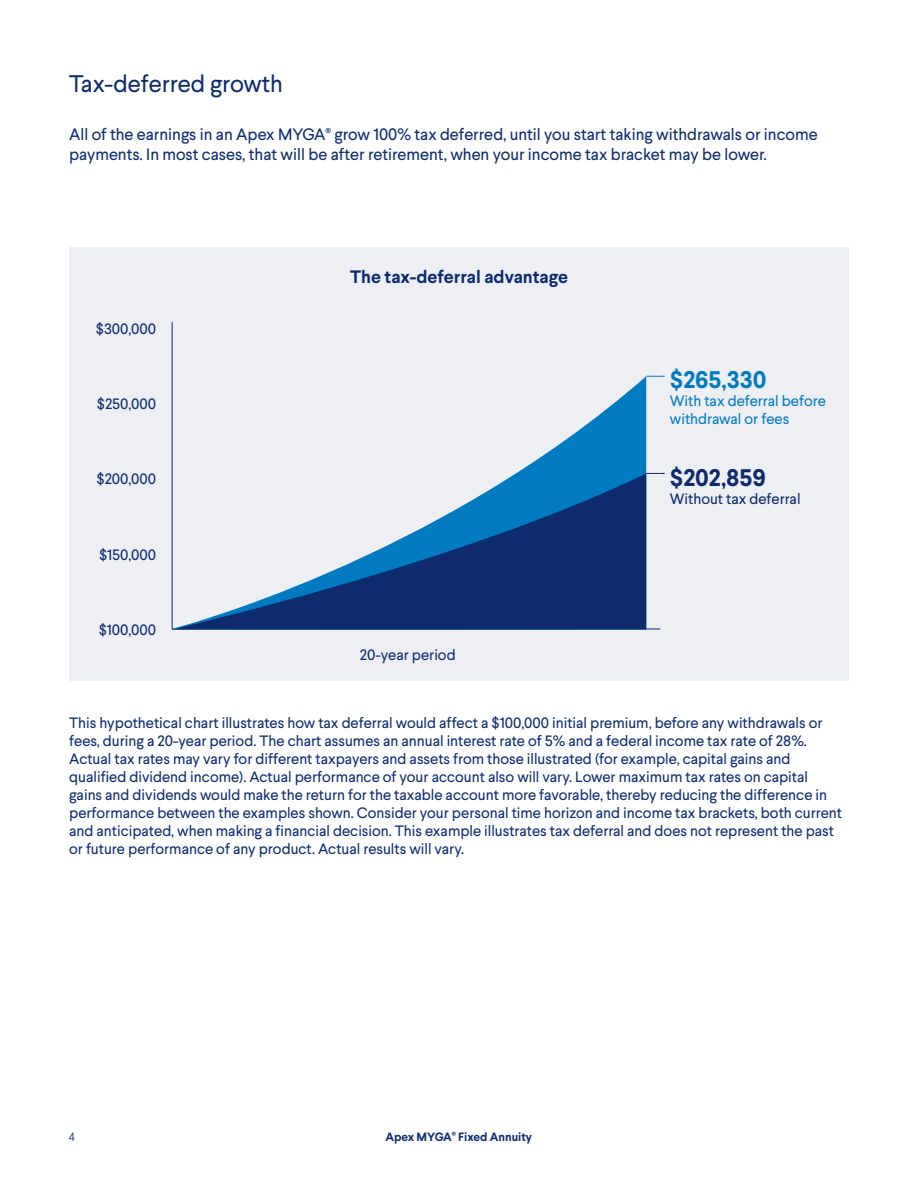
<style>
.page{position:relative;width:918px;height:1188px;background:#fff}
.page>*{position:absolute;margin:0;border:0;box-sizing:border-box;transform-origin:0 0}
.Headline{font:24px "Larsseit";color:#0d2b6d}
.t1{font:700 24px "Larsseit";color:#007bc2}
.t2{font:700 24px "Larsseit";color:#0d2b6d}
.t3{font:700 18px "Larsseit";color:#0d2b6d}
.Headline-2{font:16.5px/19.8px "Larsseit";color:#0d2b6d}
.t4{font:15px/18px "Larsseit";color:#0d2b6d}
.t5{font:15px/18px "Larsseit";color:#007bc2}
.t6{font:700 12px "Larsseit";color:#0d2b6d}
.t7{font:300 12px "Larsseit";color:#0d2b6d}
</style>
<div class="page">
<div style="left:70px;top:248px;width:779px;height:433px;background:#eeeff3"></div>
<svg style="left:171px;top:376px;width:475px;height:254px"></svg>
<svg style="left:172px;top:473px;width:474px;height:157px"></svg>
<svg style="left:646px;top:375px;width:19px;height:2px"></svg>
<svg style="left:646px;top:473px;width:19px;height:1px"></svg>
<p class="Headline" style="left:69px;top:68px;width:215px">Tax-deferred growth</p>
<p class="Headline-2" style="left:69px;top:124px;width:750px">All of the earnings in an Apex MYGA<sup>®</sup> grow 100% tax deferred, until you start taking withdrawals or income payments. In most cases, that will be after retirement, when your income tax bracket may be lower.</p>
<p class="t4" style="left:96px;top:319px;width:62px">$300,000</p>
<p class="t4" style="left:97px;top:395px;width:61px">$250,000</p>
<p class="t4" style="left:97px;top:470px;width:61px">$200,000</p>
<p class="t4" style="left:99px;top:545px;width:59px">$150,000</p>
<p class="t4" style="left:99px;top:620px;width:59px">$100,000</p>
<p class="t3" style="left:350px;top:264px;width:220px">The tax-deferral advantage</p>
<p class="t4" style="left:360px;top:646px;width:97px">20-year period</p>
<p class="t1" style="left:670px;top:364px;width:98px">$265,330</p>
<p class="t5" style="left:670px;top:392px;width:157px">With tax deferral before withdrawal or fees</p>
<p class="t2" style="left:670px;top:462px;width:98px">$202,859</p>
<p class="t4" style="left:670px;top:490px;width:132px">Without tax deferral</p>
<p class="t4" style="left:69px;top:714px;width:774px">This hypothetical chart illustrates how tax deferral would affect a $100,000 initial premium, before any withdrawals or fees, during a 20-year period. The chart assumes an annual interest rate of 5% and a federal income tax rate of 28%.<br>Actual tax rates may vary for different taxpayers and assets from those illustrated (for example, capital gains and qualified dividend income). Actual performance of your account also will vary. Lower maximum tax rates on capital gains and dividends would make the return for the taxable account more favorable, thereby reducing the difference in performance between the examples shown. Consider your personal time horizon and income tax brackets, both current and anticipated, when making a financial decision. This example illustrates tax deferral and does not represent the past or future performance of any product. Actual results will vary.</p>
<p class="t7" style="left:69px;top:1129px;width:8px">4</p>
<p class="t6" style="left:385px;top:1129px;width:148px">Apex MYGA<sup>®</sup> Fixed Annuity</p>
</div>
